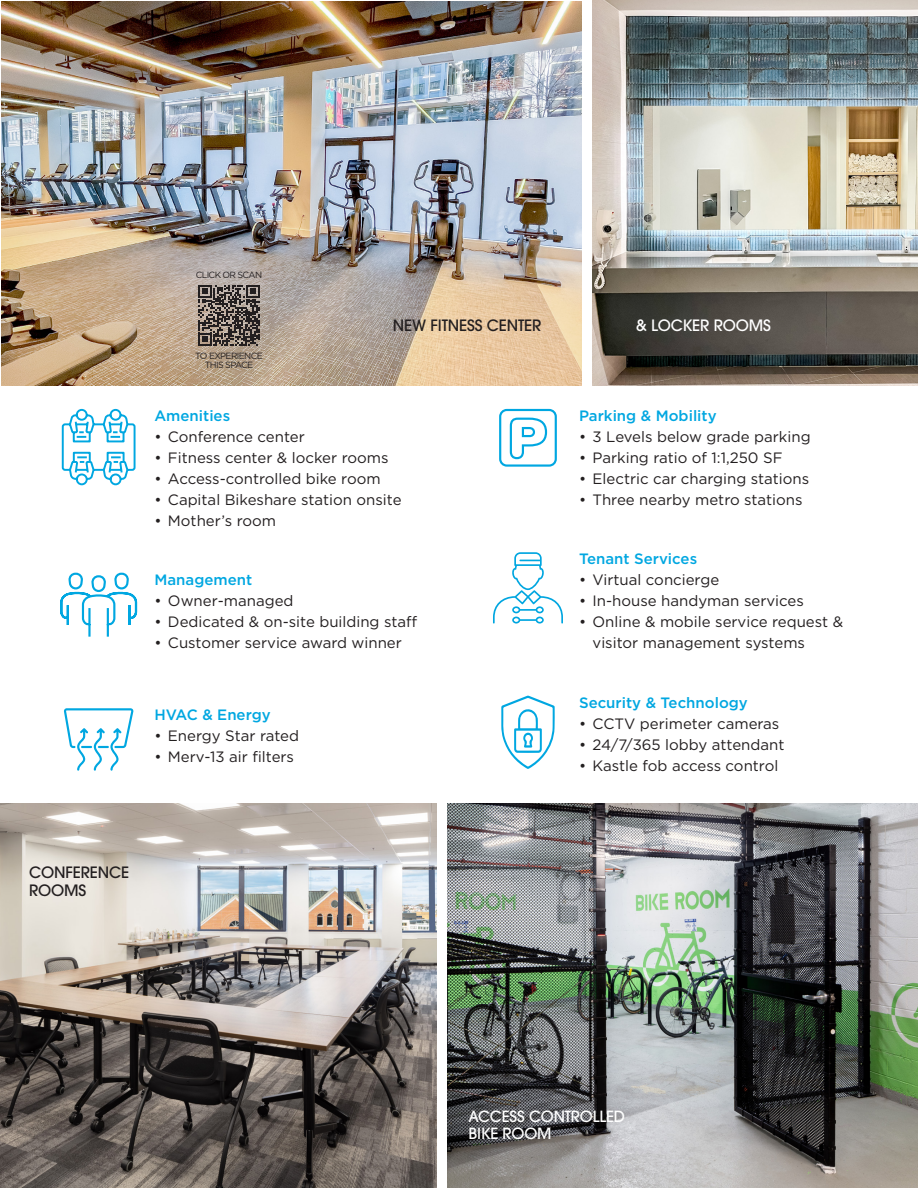
<style>
.page{position:relative;width:918px;height:1188px;background:#fff}
.page>*{position:absolute;margin:0;border:0;box-sizing:border-box;transform-origin:0 0}
.t1{font:500 15.6px "ITC Avant Garde Pro";letter-spacing:-.01em;color:#231f20}
.t2{font:500 15.6px "ITC Avant Garde Pro";letter-spacing:-.01em;color:#fff}
.t3{font:500 15.3px/16.8px "ITC Avant Garde Pro";letter-spacing:-.01em;color:#fff}
.t4{font:15px/21px "Gotham";color:#231f20}
.t5{font:500 15px "Gotham";color:#00a7e1}
.t6{font:9px/9px "Gotham";letter-spacing:-.07em;color:#231f20;text-align:center}
</style>
<div class="page">
<img style="left:447px;top:803px;width:471px;height:385px">
<img style="left:0;top:803px;width:437px;height:385px">
<svg style="left:64px;top:708px;width:70px;height:63px"></svg>
<svg style="left:60px;top:572px;width:78px;height:65px"></svg>
<svg style="left:509px;top:417px;width:39px;height:43px"></svg>
<div style="left:499px;top:409px;width:58px;height:58px;border:2px solid #00a7e1;border-radius:7px"></div>
<svg style="left:61px;top:408px;width:75px;height:78px"></svg>
<svg style="left:501px;top:696px;width:54px;height:73px"></svg>
<svg style="left:493px;top:552px;width:70px;height:72px"></svg>
<img style="left:592px;top:0;width:326px;height:386px">
<img style="left:1px;top:1px;width:581px;height:385px">
<svg style="left:199px;top:285px;width:60px;height:61px;background:#655c57"></svg>
<p class="t6" style="left:196px;top:270px;width:68px">CLICK OR SCAN</p>
<p class="t6" style="left:195px;top:351px;width:69px">TO EXPERIENCE<br>THIS SPACE</p>
<p class="t1" style="left:393px;top:316px;width:150px">NEW FITNESS CENTER</p>
<p class="t2" style="left:636px;top:316px;width:136px">&amp; LOCKER ROOMS</p>
<p class="t5" style="left:154px;top:406px;width:77px">Amenities</p>
<p class="t4" style="left:154px;top:426px;width:152px">• Conference center</p>
<p class="t4" style="left:154px;top:447px;width:236px">• Fitness center &amp; locker rooms</p>
<p class="t4" style="left:154px;top:468px;width:228px">• Access-controlled bike room</p>
<p class="t4" style="left:154px;top:489px;width:249px">• Capital Bikeshare station onsite</p>
<p class="t4" style="left:154px;top:510px;width:123px">• Mother’s room</p>
<p class="t5" style="left:154px;top:570px;width:99px">Management</p>
<p class="t4" style="left:154px;top:590px;width:141px">• Owner-managed</p>
<p class="t4" style="left:154px;top:611px;width:264px">• Dedicated &amp; on-site building staff</p>
<p class="t4" style="left:154px;top:632px;width:249px">• Customer service award winner</p>
<p class="t5" style="left:154px;top:705px;width:118px">HVAC &amp; Energy</p>
<p class="t4" style="left:154px;top:725px;width:146px">• Energy Star rated</p>
<p class="t4" style="left:154px;top:746px;width:141px">• Merv-13 air filters</p>
<p class="t5" style="left:579px;top:406px;width:139px">Parking &amp; Mobility</p>
<p class="t4" style="left:579px;top:426px;width:233px">• 3 Levels below grade parking</p>
<p class="t4" style="left:579px;top:447px;width:205px">• Parking ratio of 1:1,250 SF</p>
<p class="t4" style="left:579px;top:468px;width:232px">• Electric car charging stations</p>
<p class="t4" style="left:579px;top:489px;width:225px">• Three nearby metro stations</p>
<p class="t5" style="left:579px;top:549px;width:120px">Tenant Services</p>
<p class="t4" style="left:579px;top:569px;width:142px">• Virtual concierge</p>
<p class="t4" style="left:579px;top:590px;width:226px">• In-house handyman services</p>
<p class="t4" style="left:593px;top:611px;width:252px;text-indent:-14px">• Online &amp; mobile service request &amp; visitor management systems</p>
<p class="t5" style="left:579px;top:693px;width:170px">Security &amp; Technology</p>
<p class="t4" style="left:579px;top:713px;width:202px">• CCTV perimeter cameras</p>
<p class="t4" style="left:579px;top:734px;width:207px">• 24/7/365 lobby attendant</p>
<p class="t4" style="left:579px;top:755px;width:201px">• Kastle fob access control</p>
<p class="t1" style="left:29px;top:862px;width:102px">CONFERENCE</p>
<p class="t1" style="left:29px;top:881px;width:59px">ROOMS</p>
<p class="t3" style="left:469px;top:1108px;width:158px">ACCESS CONTROLLED<br>BIKE ROOM</p>
</div>
